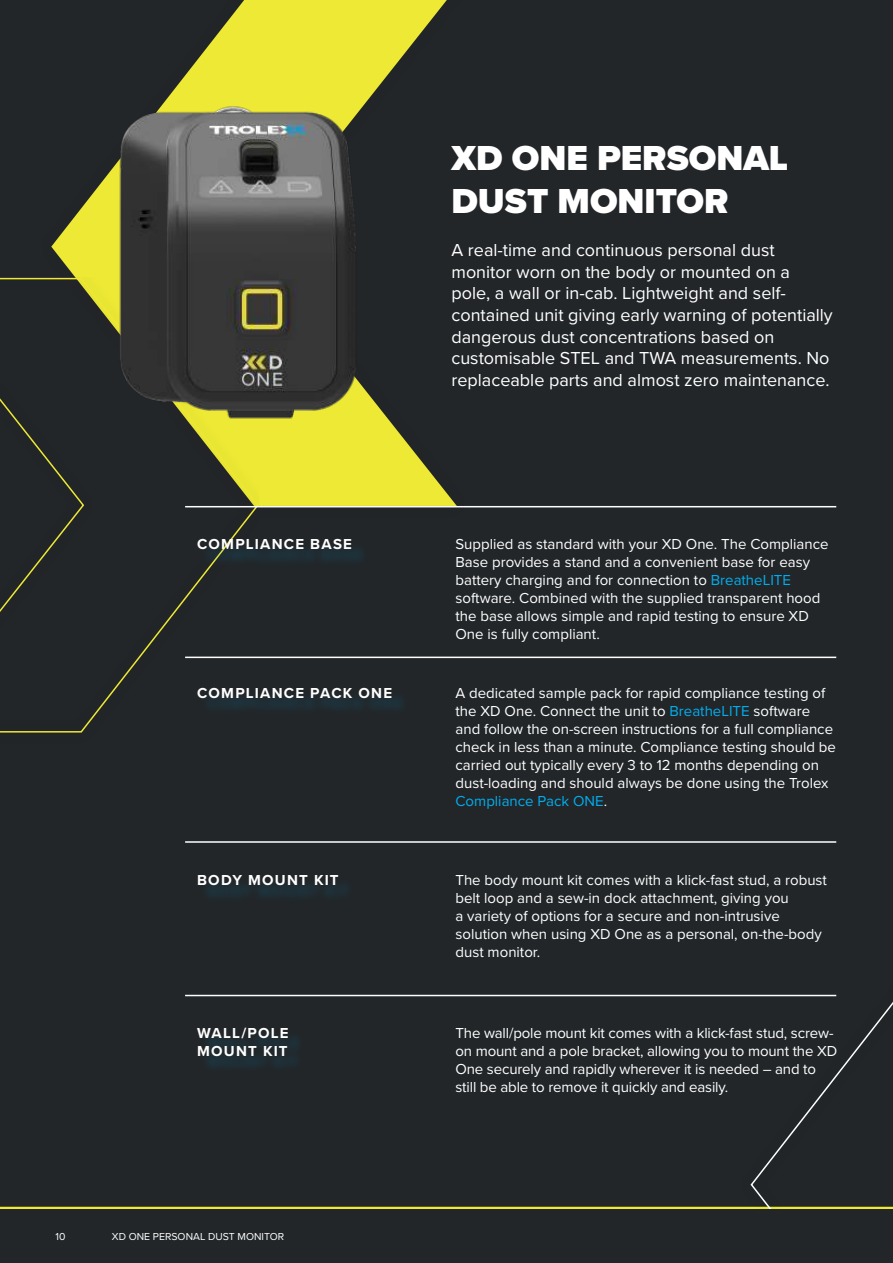
<style>
.page{position:relative;width:893px;height:1263px;background:#222629}
.page>*{position:absolute;margin:0;border:0;box-sizing:border-box;transform-origin:0 0}
.t1{font:900 36px/43.2px "Proxima Nova";color:#fff}
.t2{font:18px/21.6px "Proxima Nova";color:#fff}
.t3{font:15px/18px "Proxima Nova";color:#fff}
.t4{font:700 15px/18px "Proxima Nova";letter-spacing:.085em;color:#fff}
.t5{font:10.5px "Proxima Nova";color:#fff}
.s1{color:#00aeef}
</style>
<div class="page">
<svg style="left:51px;top:0;width:406px;height:506px"></svg>
<svg style="left:0;top:278px;width:259px;height:455px"></svg>
<img style="left:88px;top:89px;width:310px;height:349px">
<div style="left:201px;top:541px;width:169px;height:27px;background:#202a2f"></div>
<div style="left:201px;top:690px;width:209px;height:26px;background:#202a2f"></div>
<div style="left:201px;top:877px;width:155px;height:27px;background:#20292e"></div>
<div style="left:200px;top:1030px;width:106px;height:44px;background:#202a2f"></div>
<hr style="left:185px;top:506px;width:651px;height:1px;background:#fff">
<hr style="left:185px;top:657px;width:651px;height:1px;background:#fff">
<hr style="left:185px;top:841px;width:651px;height:2px;background:#fff">
<hr style="left:185px;top:995px;width:651px;height:1px;background:#fff">
<svg style="left:0;top:1207px;width:738px;height:2px"></svg>
<div style="left:738px;top:943px;width:155px;height:320px;background:#222629"></div>
<svg style="left:750px;top:994px;width:143px;height:215px"></svg>
<h1 class="t1" style="left:451px;top:136px;width:338px">XD ONE PERSONAL<br>DUST MONITOR</h1>
<p class="t2" style="left:451px;top:240px;width:383px">A real-time and continuous personal dust monitor worn on the body or mounted on a pole, a wall or in-cab. Lightweight and self&shy;contained unit giving early warning of potentially dangerous dust concentrations based on customisable STEL and TWA measurements. No replaceable parts and almost zero maintenance.</p>
<p class="t4" style="left:197px;top:536px;width:156px">COMPLIANCE BASE</p>
<p class="t3" style="left:455px;top:536px;width:375px">Supplied as standard with your XD One. The Compliance Base provides a stand and a convenient base for easy battery charging and for connection to <span class="s1">BreatheLITE </span>software. Combined with the supplied transparent hood the base allows simple and rapid testing to ensure XD One is fully compliant.</p>
<p class="t4" style="left:197px;top:685px;width:197px">COMPLIANCE PACK ONE</p>
<p class="t3" style="left:455px;top:684px;width:382px">A dedicated sample pack for rapid compliance testing of the XD One. Connect the unit to <span class="s1">BreatheLITE</span> software and follow the on-screen instructions for a full compliance check in less than a minute. Compliance testing should be carried out typically every 3 to 12 months depending on dust-loading and should always be done using the Trolex <span class="s1">Compliance Pack ONE</span>.</p>
<p class="t4" style="left:197px;top:872px;width:143px">BODY MOUNT KIT</p>
<p class="t3" style="left:455px;top:872px;width:373px">The body mount kit comes with a klick-fast stud, a robust belt loop and a sew-in dock attachment, giving you<br>a variety of options for a secure and non-intrusive solution when using XD One as a personal, on-the-body dust monitor.</p>
<p class="t4" style="left:197px;top:1024px;width:93px">WALL/POLE<br>MOUNT KIT</p>
<p class="t3" style="left:455px;top:1024px;width:383px">The wall/pole mount kit comes with a klick-fast stud, screw&shy;on mount and a pole bracket, allowing you to mount the XD One securely and rapidly wherever it is needed – and to still be able to remove it quickly and easily.</p>
<p class="t5" style="left:56px;top:1231px;width:11px">10</p>
<p class="t5" style="left:112px;top:1231px;width:174px">XD ONE PERSONAL DUST MONITOR</p>
</div>
